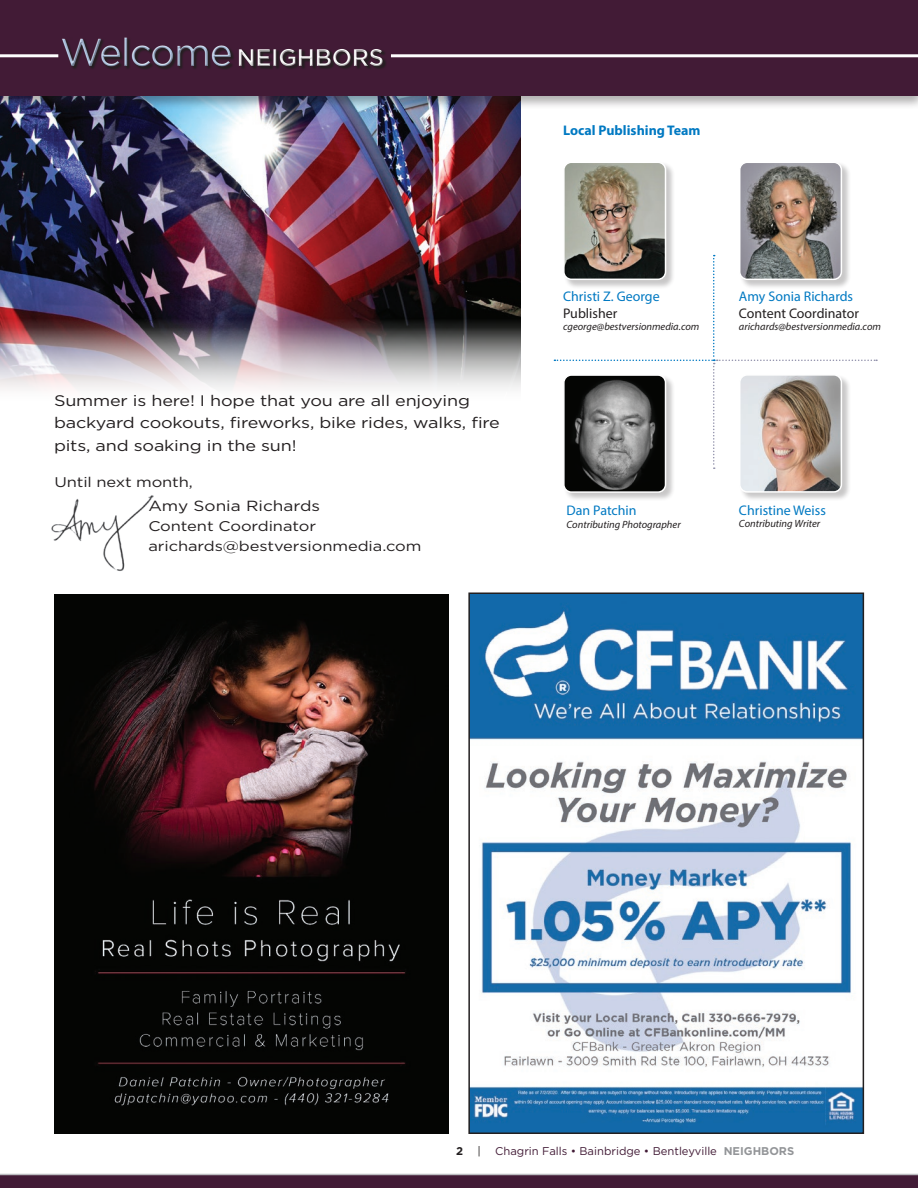
<style>
.page{position:relative;width:918px;height:1188px;background:#fff}
.page>*{position:absolute;margin:0;border:0;box-sizing:border-box;transform-origin:0 0}
.t1{font:500 24px "Gotham";letter-spacing:-.015em;color:#fff}
.t2{font:15.3px/22.5px "Gotham";letter-spacing:-.01em;color:#231f20;scale:1.18 1}
.t3{font:14.7px "Gotham";color:#231f20;scale:1.18 1}
.t4{font:14.1px/20.2px "Gotham";letter-spacing:-.005em;color:#231f20;scale:1.18 1}
.t5{font:13.95px "Myriad Pro";color:#0079c2}
.t6{font:13.95px "Myriad Pro";color:#231f20}
.t7{font:700 13.95px "Myriad Pro";color:#0079c2}
.t8{font:11.25px "Gotham";color:#421b36}
.t9{font:italic 10.5px "Myriad Pro";color:#231f20}
.s1{font-weight:400;font-size:39px;color:#b6cbe8}
.s2{font-weight:700;color:#231f20}
.s3{color:#231f20}
.s4{font-weight:700;color:#939598}
</style>
<div class="page">
<div style="left:0;top:1174px;width:918px;height:14px;background:#421b36"></div>
<hr style="left:0;top:1174px;width:918px;height:1px;background:#bcbdc0">
<div style="left:563px;top:374px;width:112px;height:128px;background:#231f20;opacity:.25"></div>
<img style="left:564px;top:469px;width:102px;height:23px">
<div style="left:563px;top:374px;width:103px;height:119px;border:2px solid #fff;border-radius:8px"></div>
<img style="left:0;top:110px;width:521px;height:279px">
<img style="left:51px;top:495px;width:103px;height:76px">
<div style="left:0;top:0;width:918px;height:110px;background:#231f20;opacity:.35"></div>
<div style="left:0;top:0;width:918px;height:96px;background:#421b36"></div>
<hr style="left:391px;top:54px;width:527px;height:3px;background:#fff">
<div style="left:58px;top:36px;width:328px;height:34px;background:#231f20;opacity:.75"></div>
<hr style="left:0;top:54px;width:58px;height:3px;background:#fff">
<div style="left:739px;top:374px;width:112px;height:128px;background:#231f20;opacity:.25"></div>
<img style="left:740px;top:469px;width:101px;height:23px">
<div style="left:739px;top:374px;width:103px;height:119px;border:2px solid #fff;border-radius:8px"></div>
<div style="left:739px;top:161px;width:112px;height:128px;background:#231f20;opacity:.25"></div>
<img style="left:740px;top:162px;width:101px;height:93px">
<div style="left:739px;top:162px;width:103px;height:118px;border:2px solid #fff;border-radius:8px"></div>
<svg style="left:554px;top:255px;width:323px;height:214px"></svg>
<div style="left:563px;top:161px;width:112px;height:128px;background:#231f20;opacity:.25"></div>
<img style="left:564px;top:162px;width:102px;height:117px">
<div style="left:563px;top:162px;width:103px;height:118px;border:2px solid #fff;border-radius:8px"></div>
<img style="left:471px;top:595px;width:390px;height:536px">
<div style="left:468px;top:592px;width:396px;height:542px;border:2px solid #231f20"></div>
<img style="left:54px;top:594px;width:394px;height:540px">
<h1 class="t1" style="left:60px;top:42px;width:326px"><span class="s1">Welcome</span> NEIGHBORS</h1>
<p class="t2" style="left:54px;top:389px;width:379px">Summer is here! I hope that you are all enjoying backyard cookouts, fireworks, bike rides, walks, fire pits, and soaking in the sun!</p>
<p class="t4" style="left:55px;top:472px;width:119px">Until next month,</p>
<p class="t3" style="left:148px;top:496px;width:147px">Amy Sonia Richards</p>
<p class="t4" style="left:148px;top:516px;width:233px">Content Coordinator arichards@bestversionmedia.com</p>
<p class="t7" style="left:563px;top:122px;width:139px">Local Publishing Team</p>
<p class="t5" style="left:563px;top:288px;width:98px">Christi Z. George</p>
<p class="t6" style="left:563px;top:304px;width:56px">Publisher</p>
<p class="t9" style="left:563px;top:320px;width:138px">cgeorge@bestversionmedia.com</p>
<p class="t5" style="left:739px;top:288px;width:116px">Amy Sonia Richards</p>
<p class="t6" style="left:739px;top:304px;width:122px">Content Coordinator</p>
<p class="t9" style="left:739px;top:320px;width:143px">arichards@bestversionmedia.com</p>
<p class="t5" style="left:567px;top:502px;width:71px">Dan Patchin</p>
<p class="t9" style="left:567px;top:518px;width:116px">Contributing Photographer</p>
<p class="t5" style="left:739px;top:502px;width:88px">Christine Weiss</p>
<p class="t9" style="left:739px;top:517px;width:83px">Contributing Writer</p>
<p class="t8" style="left:456px;top:1144px;width:340px"><span class="s2">2</span> <span class="s3">|</span> Chagrin Falls • Bainbridge • Bentleyville <span class="s4">NEIGHBORS</span></p>
</div>
